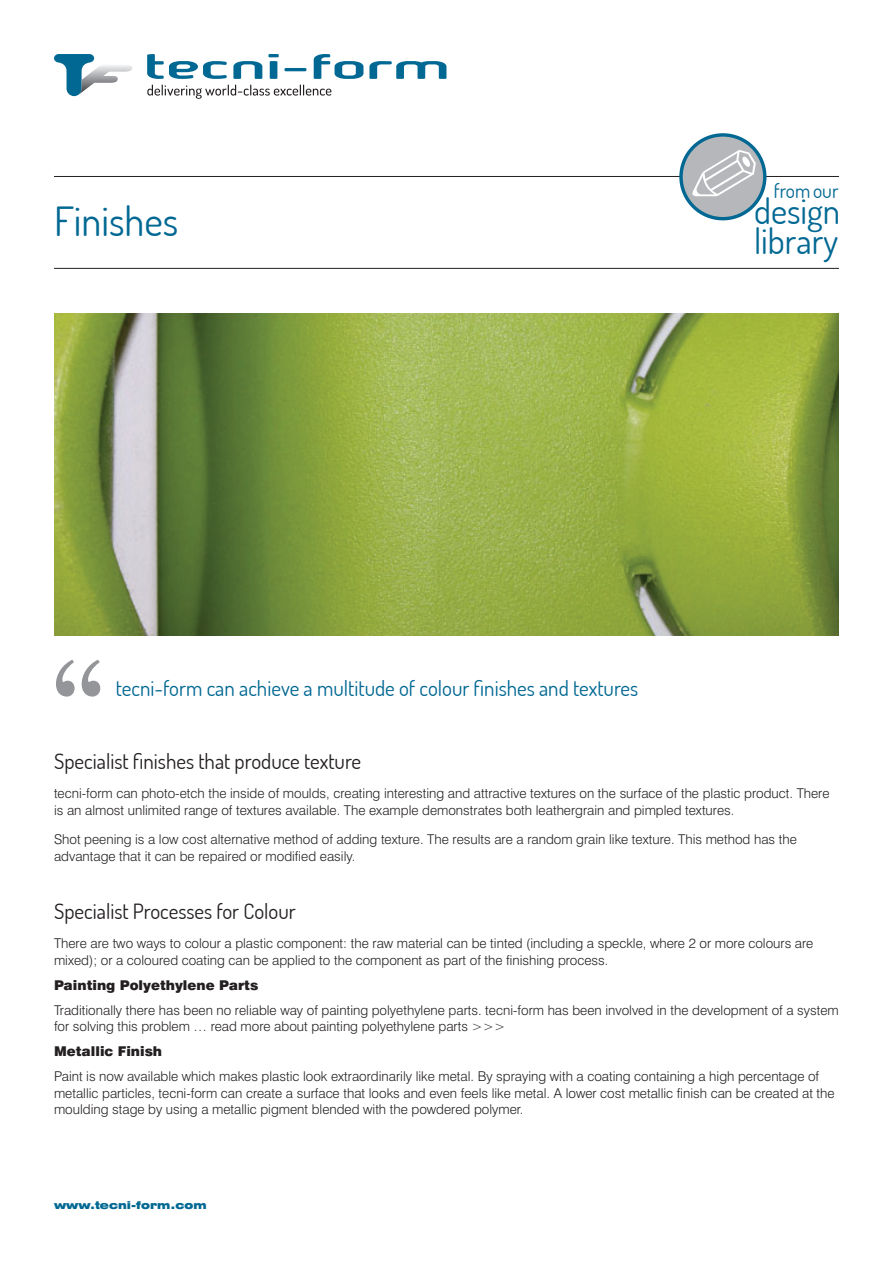
<style>
.page{position:relative;width:893px;height:1263px;background:#fff}
.page>*{position:absolute;margin:0;border:0;box-sizing:border-box;transform-origin:0 0}
.t1{font:153px "Baskerville BT";color:#939598}
.t2{font:40.2px "Dosis";color:#006893}
.t3{font:34.95px/30.5px "Dosis";color:#006893}
.t4{font:21px "Dosis";color:#231f20}
.t5{font:21px "Dosis";color:#006893}
.t6{font:19.65px "Dosis";color:#006893}
.t7{font:300 13.5px/16.5px "Swiss 721 BT";color:#231f20}
.t8{font:900 13.5px "Swiss 721 BT";color:#231f20}
.t9{font:900 expanded 10.5px "Swiss 721 BT";color:#006893}
</style>
<div class="page">
<img style="left:54px;top:314px;width:785px;height:322px">
<svg style="left:147px;top:54px;width:80px;height:25px"></svg>
<svg style="left:233px;top:61px;width:29px;height:18px"></svg>
<svg style="left:268px;top:54px;width:11px;height:25px"></svg>
<svg style="left:285px;top:68px;width:21px;height:3px"></svg>
<svg style="left:314px;top:54px;width:49px;height:25px"></svg>
<svg style="left:369px;top:61px;width:77px;height:18px"></svg>
<svg style="left:54px;top:54px;width:78px;height:42px"></svg>
<svg style="left:147px;top:85px;width:184px;height:14px"></svg>
<hr style="left:54px;top:176px;width:785px;height:1px;background:#231f20">
<hr style="left:54px;top:268px;width:785px;height:1px;background:#231f20">
<svg style="left:681px;top:135px;width:84px;height:84px;background:#9eacb5"></svg>
<div style="left:679px;top:133px;width:87px;height:87px;border:3px solid #006893;border-radius:50%"></div>
<div style="left:692px;top:149px;width:64px;height:47px;background:#b6b7bb"></div>
<h2 class="t2" style="left:54px;top:195px;width:126px">Finishes</h2>
<h3 class="t6" style="left:774px;top:178px;width:66px">from our</h3>
<h3 class="t3" style="left:754px;top:195px;width:88px">design library</h3>
<h1 class="t1" style="left:47px;top:624px;width:65px">‘‘</h1>
<h3 class="t5" style="left:116px;top:674px;width:524px">tecni-form can achieve a multitude of colour finishes and textures</h3>
<h3 class="t4" style="left:54px;top:748px;width:309px">Specialist finishes that produce texture</h3>
<p class="t7" style="left:54px;top:785px;width:777px">tecni-form can photo-etch the inside of moulds, creating interesting and attractive textures on the surface of the plastic product. There is an almost unlimited range of textures available. The example demonstrates both leathergrain and pimpled textures.</p>
<p class="t7" style="left:54px;top:831px;width:744px">Shot peening is a low cost alternative method of adding texture. The results are a random grain like texture. This method has the advantage that it can be repaired or modified easily.</p>
<h3 class="t4" style="left:54px;top:898px;width:243px">Specialist Processes for Colour</h3>
<p class="t7" style="left:54px;top:935px;width:761px">There are two ways to colour a plastic component: the raw material can be tinted (including a speckle, where 2 or more colours are mixed); or a coloured coating can be applied to the component as part of the finishing process.</p>
<p class="t8" style="left:54px;top:977px;width:206px">Painting Polyethylene Parts</p>
<p class="t7" style="left:54px;top:1002px;width:786px">Traditionally there has been no reliable way of painting polyethylene parts. tecni-form has been involved in the development of a system for solving this problem … read more about painting polyethylene parts &gt;&gt;&gt;</p>
<p class="t8" style="left:54px;top:1043px;width:110px">Metallic Finish</p>
<p class="t7" style="left:54px;top:1068px;width:782px">Paint is now available which makes plastic look extraordinarily like metal. By spraying with a coating containing a high percentage of metallic particles, tecni-form can create a surface that looks and even feels like metal. A lower cost metallic finish can be created at the moulding stage by using a metallic pigment blended with the powdered polymer.</p>
<p class="t9" style="left:54px;top:1199px;width:154px">www.tecni-form.com</p>
</div>
